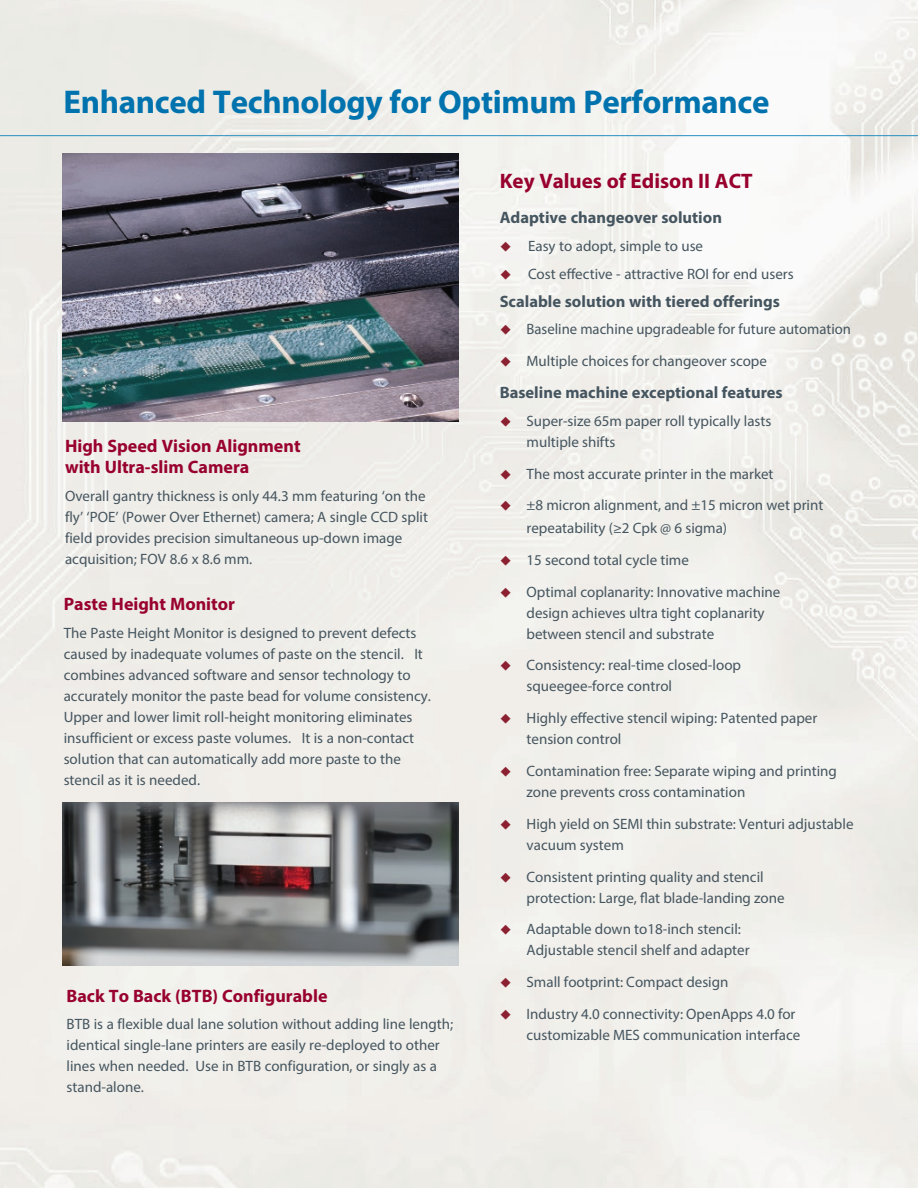
<style>
.page{position:relative;width:918px;height:1188px;background:#fff}
.page>*{position:absolute;margin:0;border:0;box-sizing:border-box;transform-origin:0 0}
.t1{font:700 33px "Myriad Pro";letter-spacing:-.01em;color:#0073ae}
.t2{font:700 21px "Myriad Pro";color:#98012d}
.t3{font:700 18px/21.6px "Myriad Pro";color:#98012d}
.t4{font:700 16.5px "Myriad Pro";color:#45555f}
.Paragraph_1{font:15px/21px "Myriad Pro";color:#45555f}
.s1{color:#8b2031}
</style>
<div class="page">
<img style="left:0;top:0;width:918px;height:1188px">
<hr style="left:0;top:135px;width:918px;height:1px;background:#278ec1">
<img style="left:62px;top:154px;width:397px;height:267px">
<img style="left:62px;top:802px;width:397px;height:164px">
<p class="t1" style="left:64px;top:80px;width:708px">Enhanced Technology for Optimum Performance</p>
<p class="t3" style="left:65px;top:434px;width:237px">High Speed Vision Alignment with Ultra-slim Camera</p>
<p class="Paragraph_1" style="left:65px;top:485px;width:364px">Overall gantry thickness is only 44.3 mm featuring ‘on the fly’ ‘POE’ (Power Over Ethernet) camera; A single CCD split field provides precision simultaneous up-down image acquisition; FOV 8.6 x 8.6 mm.</p>
<p class="t3" style="left:64px;top:593px;width:173px">Paste Height Monitor</p>
<p class="Paragraph_1" style="left:64px;top:622px;width:369px">The Paste Height Monitor is designed to prevent defects caused by inadequate volumes of paste on the stencil. It combines advanced software and sensor technology to accurately monitor the paste bead for volume consistency.<br>Upper and lower limit roll-height monitoring eliminates insufficient or excess paste volumes. It is a non-contact solution that can automatically add more paste to the stencil as it is needed.</p>
<p class="t3" style="left:67px;top:984px;width:262px">Back To Back (BTB) Configurable</p>
<p class="Paragraph_1" style="left:67px;top:1014px;width:388px">BTB is a flexible dual lane solution without adding line length; identical single-lane printers are easily re-deployed to other lines when needed. Use in BTB configuration, or singly as a stand-alone.</p>
<p class="t2" style="left:500px;top:168px;width:254px">Key Values of Edison II ACT</p>
<p class="t4" style="left:500px;top:207px;width:224px">Adaptive changeover solution</p>
<p class="Paragraph_1" style="left:500px;top:235px;width:205px"><span class="s1">◆</span> Easy to adopt, simple to use</p>
<p class="Paragraph_1" style="left:500px;top:263px;width:295px"><span class="s1">◆</span> Cost effective - attractive ROI for end users</p>
<p class="t4" style="left:500px;top:290px;width:282px">Scalable solution with tiered offerings</p>
<p class="Paragraph_1" style="left:500px;top:319px;width:353px"><span class="s1">◆</span> Baseline machine upgradeable for future automation</p>
<p class="Paragraph_1" style="left:500px;top:350px;width:269px"><span class="s1">◆</span> Multiple choices for changeover scope</p>
<p class="t4" style="left:500px;top:382px;width:285px">Baseline machine exceptional features</p>
<p class="Paragraph_1" style="left:527px;top:410px;width:246px;text-indent:-27px"><span class="s1">◆</span> Super-size 65m paper roll typically lasts multiple shifts</p>
<p class="Paragraph_1" style="left:500px;top:463px;width:275px"><span class="s1">◆</span> The most accurate printer in the market</p>
<p class="Paragraph_1" style="left:527px;top:494px;width:298px;line-height:22.5px;text-indent:-27px"><span class="s1">◆</span> ±8 micron alignment, and ±15 micron wet print repeatability (≥2 Cpk @ 6 sigma)</p>
<p class="Paragraph_1" style="left:500px;top:549px;width:191px"><span class="s1">◆</span> 15 second total cycle time</p>
<p class="Paragraph_1" style="left:527px;top:581px;width:255px;text-indent:-27px"><span class="s1">◆</span> Optimal coplanarity: Innovative machine design achieves ultra tight coplanarity between stencil and substrate</p>
<p class="Paragraph_1" style="left:527px;top:655px;width:216px;text-indent:-27px"><span class="s1">◆</span> Consistency: real-time closed-loop squeegee-force control</p>
<p class="Paragraph_1" style="left:527px;top:707px;width:292px;text-indent:-27px"><span class="s1">◆</span> Highly effective stencil wiping: Patented paper tension control</p>
<p class="Paragraph_1" style="left:527px;top:760px;width:312px;text-indent:-27px"><span class="s1">◆</span> Contamination free: Separate wiping and printing zone prevents cross contamination</p>
<p class="Paragraph_1" style="left:527px;top:813px;width:328px;text-indent:-27px"><span class="s1">◆</span> High yield on SEMI thin substrate: Venturi adjustable vacuum system</p>
<p class="Paragraph_1" style="left:527px;top:866px;width:260px;text-indent:-27px"><span class="s1">◆</span> Consistent printing quality and stencil protection: Large, flat blade-landing zone</p>
<p class="Paragraph_1" style="left:527px;top:919px;width:225px;text-indent:-27px"><span class="s1">◆</span> Adaptable down to18-inch stencil:<br>Adjustable stencil shelf and adapter</p>
<p class="Paragraph_1" style="left:500px;top:971px;width:230px"><span class="s1">◆</span> Small footprint: Compact design</p>
<p class="Paragraph_1" style="left:527px;top:1003px;width:275px;text-indent:-27px"><span class="s1">◆</span> Industry 4.0 connectivity: OpenApps 4.0 for customizable MES communication interface</p>
</div>
